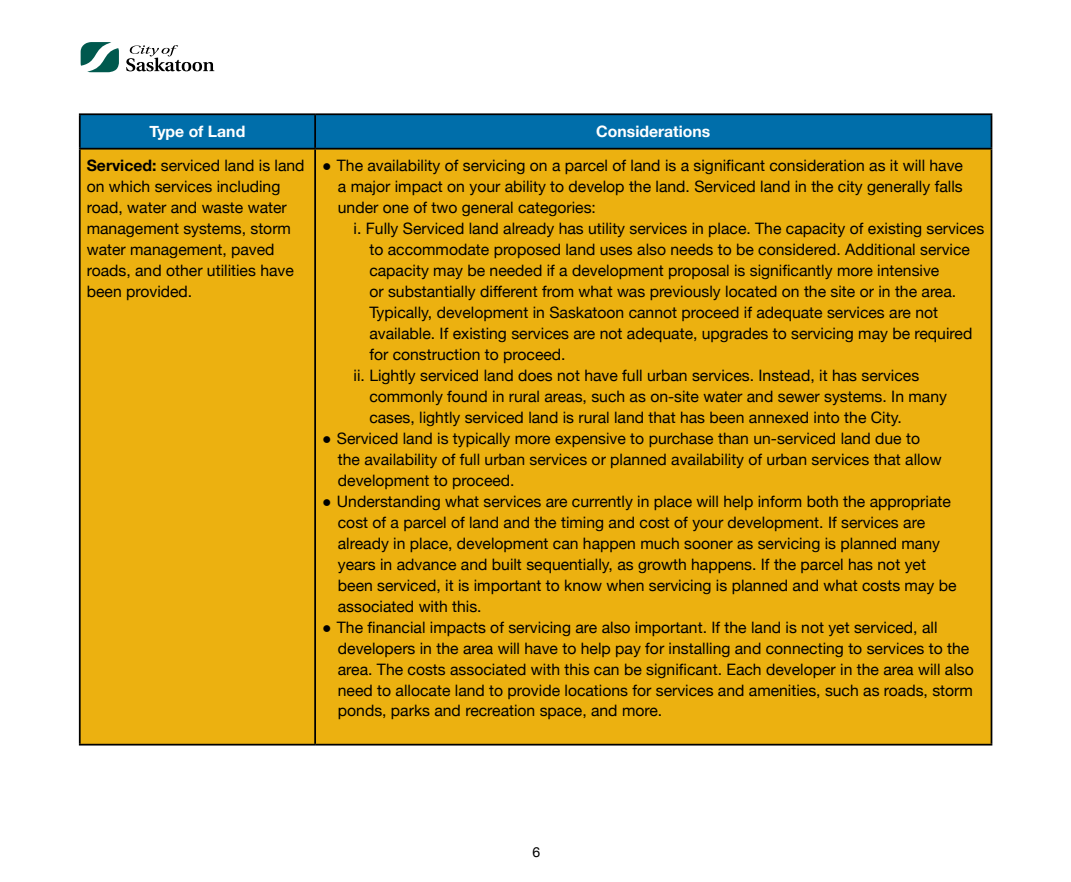
<style>
.page{position:relative;width:1071px;height:882px;background:#fff}
.page>*{position:absolute;margin:0;border:0;box-sizing:border-box;transform-origin:0 0}
.t1{font:15.75px/21px "Helvetica Neue";color:#000}
.t2{font:700 15.75px "Helvetica Neue";color:#fff}
.t3{font:14px "Helvetica Neue";color:#000}
.s1{font-weight:700}
.s2{font-family:"Arial";font-weight:900}
</style>
<div class="page">
<svg style="left:81px;top:42px;width:38px;height:30px"></svg>
<svg style="left:126px;top:45px;width:88px;height:26px"></svg>
<div style="left:81px;top:115px;width:910px;height:33px;background:#006eaa"></div>
<div style="left:81px;top:150px;width:910px;height:594px;background:#ecb110"></div>
<hr style="left:79px;top:113px;width:236px;height:2px;background:#000">
<hr style="left:79px;top:115px;width:2px;height:33px;background:#000">
<hr style="left:315px;top:113px;width:677px;height:2px;background:#000">
<hr style="left:314px;top:115px;width:2px;height:33px;background:#000">
<hr style="left:991px;top:115px;width:1px;height:33px;background:#000">
<hr style="left:79px;top:148px;width:236px;height:2px;background:#000">
<hr style="left:79px;top:150px;width:2px;height:594px;background:#000">
<hr style="left:315px;top:148px;width:677px;height:2px;background:#000">
<hr style="left:314px;top:150px;width:2px;height:594px;background:#000">
<hr style="left:991px;top:150px;width:1px;height:594px;background:#000">
<hr style="left:79px;top:744px;width:236px;height:2px;background:#000">
<hr style="left:315px;top:744px;width:677px;height:2px;background:#000">
<p class="t2" style="left:150px;top:119px;width:97px">Type of Land</p>
<p class="t2" style="left:596px;top:119px;width:116px">Considerations</p>
<p class="t1" style="left:87px;top:156px;width:219px"><span class="s1">Serviced:</span> serviced land is land on which services including road, water and waste water management systems, storm water management, paved roads, and other utilities have been provided.</p>
<p class="t1" style="left:338px;top:155px;width:627px;text-align:justify;text-indent:-16px"><span class="s2">●</span> The availability of servicing on a parcel of land is a significant consideration as it will have a major impact on your ability to develop the land. Serviced land in the city generally falls under one of two general categories:</p>
<p class="t1" style="left:354px;top:218px;width:632px">i. Fully Serviced land already has utility services in place. The capacity of existing services</p>
<p class="t1" style="left:369px;top:239px;width:602px">to accommodate proposed land uses also needs to be considered. Additional service</p>
<p class="t1" style="left:369px;top:260px;width:572px">capacity may be needed if a development proposal is significantly more intensive</p>
<p class="t1" style="left:369px;top:281px;width:588px">or substantially different from what was previously located on the site or in the area.</p>
<p class="t1" style="left:369px;top:302px;width:570px">Typically, development in Saskatoon cannot proceed if adequate services are not</p>
<p class="t1" style="left:369px;top:323px;width:604px">available. If existing services are not adequate, upgrades to servicing may be required</p>
<p class="t1" style="left:369px;top:344px;width:198px">for construction to proceed.</p>
<p class="t1" style="left:354px;top:365px;width:567px">ii. Lightly serviced land does not have full urban services. Instead, it has services</p>
<p class="t1" style="left:369px;top:386px;width:579px">commonly found in rural areas, such as on-site water and sewer systems. In many</p>
<p class="t1" style="left:369px;top:407px;width:534px">cases, lightly serviced land is rural land that has been annexed into the City.</p>
<p class="t1" style="left:338px;top:428px;width:605px;text-indent:-16px"><span class="s2">●</span> Serviced land is typically more expensive to purchase than un-serviced land due to the availability of full urban services or planned availability of urban services that allow development to proceed.</p>
<p class="t1" style="left:338px;top:491px;width:620px;text-indent:-16px"><span class="s2">●</span> Understanding what services are currently in place will help inform both the appropriate cost of a parcel of land and the timing and cost of your development. If services are already in place, development can happen much sooner as servicing is planned many years in advance and built sequentially, as growth happens. If the parcel has not yet been serviced, it is important to know when servicing is planned and what costs may be associated with this.</p>
<p class="t1" style="left:338px;top:617px;width:637px;text-indent:-16px"><span class="s2">●</span> The financial impacts of servicing are also important. If the land is not yet serviced, all developers in the area will have to help pay for installing and connecting to services to the area. The costs associated with this can be significant. Each developer in the area will also need to allocate land to provide locations for services and amenities, such as roads, storm ponds, parks and recreation space, and more.</p>
<p class="t3" style="left:533px;top:842px;width:9px">6</p>
</div>
